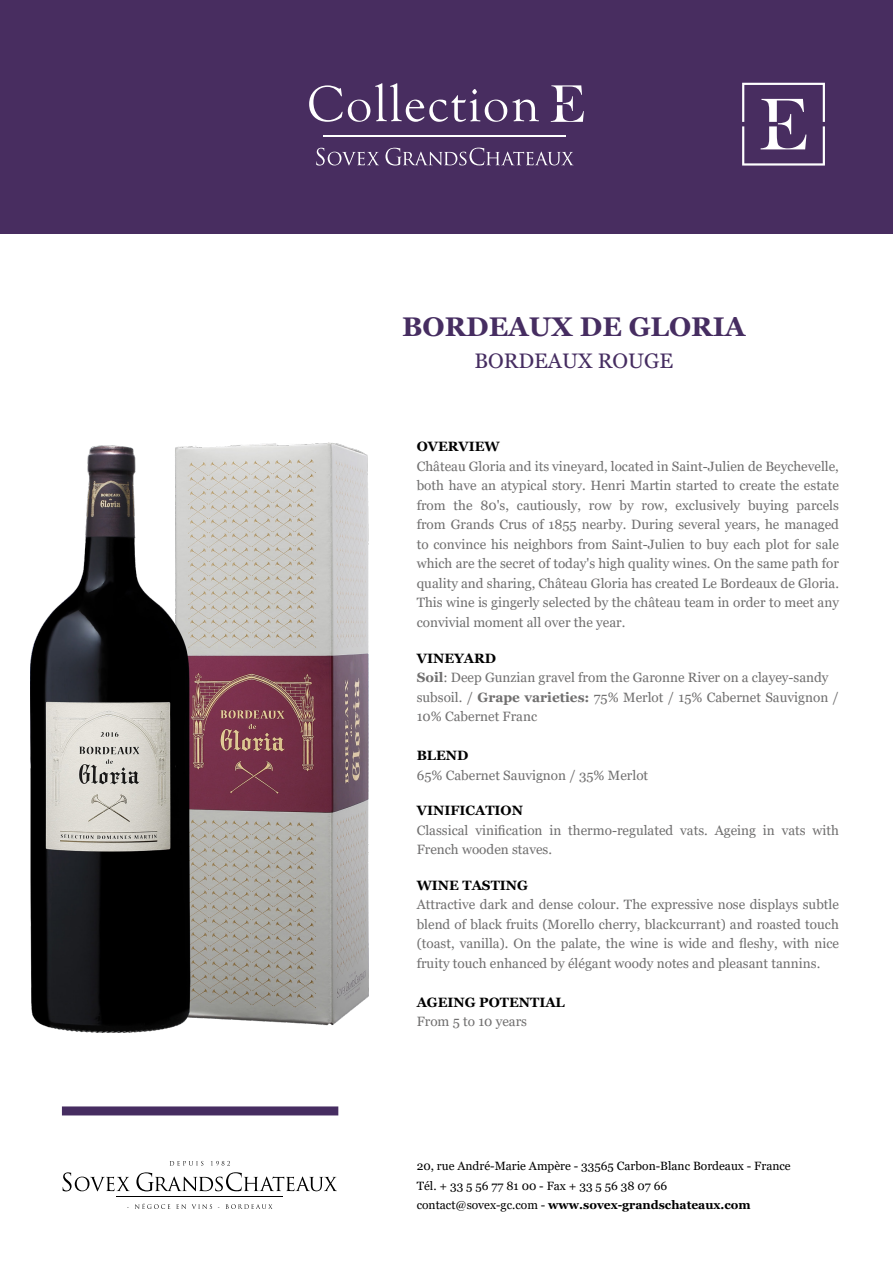
<style>
.page{position:relative;width:893px;height:1263px;background:#fff}
.page>*{position:absolute;margin:0;border:0;box-sizing:border-box;transform-origin:0 0}
.t1{font:700 27px "Georgia";color:#462d61}
.t2{font:21px "Georgia";color:#462d61}
.t3{font:13.5px/19.5px "Georgia";color:#706f6f;text-align:justify}
.t4{font:700 13.5px "Georgia";color:#000}
.t5{font:12px/19.5px "Georgia";color:#000}
.s1{font-weight:700;color:#000}
.s2{font-weight:700}
</style>
<div class="page">
<div style="left:0;top:0;width:893px;height:234px;background:#482d60"></div>
<hr style="left:323px;top:135px;width:243px;height:1px;background:#fff">
<svg style="left:309px;top:83px;width:230px;height:39px"></svg>
<svg style="left:551px;top:85px;width:33px;height:37px"></svg>
<svg style="left:316px;top:148px;width:63px;height:18px"></svg>
<svg style="left:385px;top:148px;width:189px;height:18px"></svg>
<hr style="left:116px;top:1196px;width:167px;height:1px;background:#000">
<svg style="left:135px;top:1203px;width:35px;height:6px"></svg>
<svg style="left:176px;top:1204px;width:10px;height:5px"></svg>
<svg style="left:192px;top:1204px;width:20px;height:5px"></svg>
<svg style="left:226px;top:1204px;width:46px;height:5px"></svg>
<svg style="left:170px;top:1161px;width:33px;height:5px"></svg>
<svg style="left:211px;top:1161px;width:19px;height:5px"></svg>
<svg style="left:63px;top:1172px;width:67px;height:19px"></svg>
<svg style="left:136px;top:1172px;width:201px;height:19px"></svg>
<svg style="left:742px;top:83px;width:83px;height:83px"></svg>
<div style="left:62px;top:1106px;width:276px;height:9px;background:#462d61"></div>
<img style="left:31px;top:442px;width:337px;height:590px">
<h1 class="t1" style="left:402px;top:309px;width:345px">BORDEAUX DE GLORIA</h1>
<h2 class="t2" style="left:474px;top:348px;width:200px">BORDEAUX ROUGE</h2>
<p class="t4" style="left:417px;top:438px;width:85px">OVERVIEW</p>
<p class="t3" style="left:417px;top:457px;width:424px">Château Gloria and its vineyard, located in Saint-Julien de Beychevelle, both have an atypical story. Henri Martin started to create the estate from the 80's, cautiously, row by row, exclusively buying parcels from Grands Crus of 1855 nearby. During several years, he managed to convince his neighbors from Saint-Julien to buy each plot for sale which are the secret of today's high quality wines. On the same path for quality and sharing, Château Gloria has created Le Bordeaux de Gloria.<br>This wine is gingerly selected by the château team in order to meet any convivial moment all over the year.</p>
<p class="t3" style="left:417px;top:648px;width:424px;text-align:left"><span class="s1">VINEYARD<br></span><span class="s2">Soil</span>: Deep Gunzian gravel from the Garonne River on a clayey-sandy subsoil. / <span class="s2">Grape varieties:</span> 75% Merlot / 15% Cabernet Sauvignon / 10% Cabernet Franc</p>
<p class="t4" style="left:417px;top:747px;width:53px">BLEND</p>
<p class="t3" style="left:417px;top:765px;width:233px">65% Cabernet Sauvignon / 35% Merlot</p>
<p class="t4" style="left:417px;top:802px;width:108px">VINIFICATION</p>
<p class="t3" style="left:417px;top:821px;width:424px">Classical vinification in thermo-regulated vats. Ageing in vats with<br>French wooden staves.</p>
<p class="t4" style="left:417px;top:876px;width:113px">WINE TASTING</p>
<p class="t3" style="left:417px;top:895px;width:424px">Attractive dark and dense colour. The expressive nose displays subtle blend of black fruits (Morello cherry, blackcurrant) and roasted touch (toast, vanilla). On the palate, the wine is wide and fleshy, with nice fruity touch enhanced by élégant woody notes and pleasant tannins.</p>
<p class="t4" style="left:417px;top:993px;width:150px">AGEING POTENTIAL</p>
<p class="t3" style="left:417px;top:1012px;width:112px">From 5 to 10 years</p>
<p class="t5" style="left:417px;top:1156px;width:376px">20, rue André-Marie Ampère - 33565 Carbon-Blanc Bordeaux - France<br>Tél. + 33 5 56 77 81 00 - Fax + 33 5 56 38 07 66 contact@sovex-gc.com - <span class="s2">www.sovex-grandschateaux.com</span></p>
</div>
